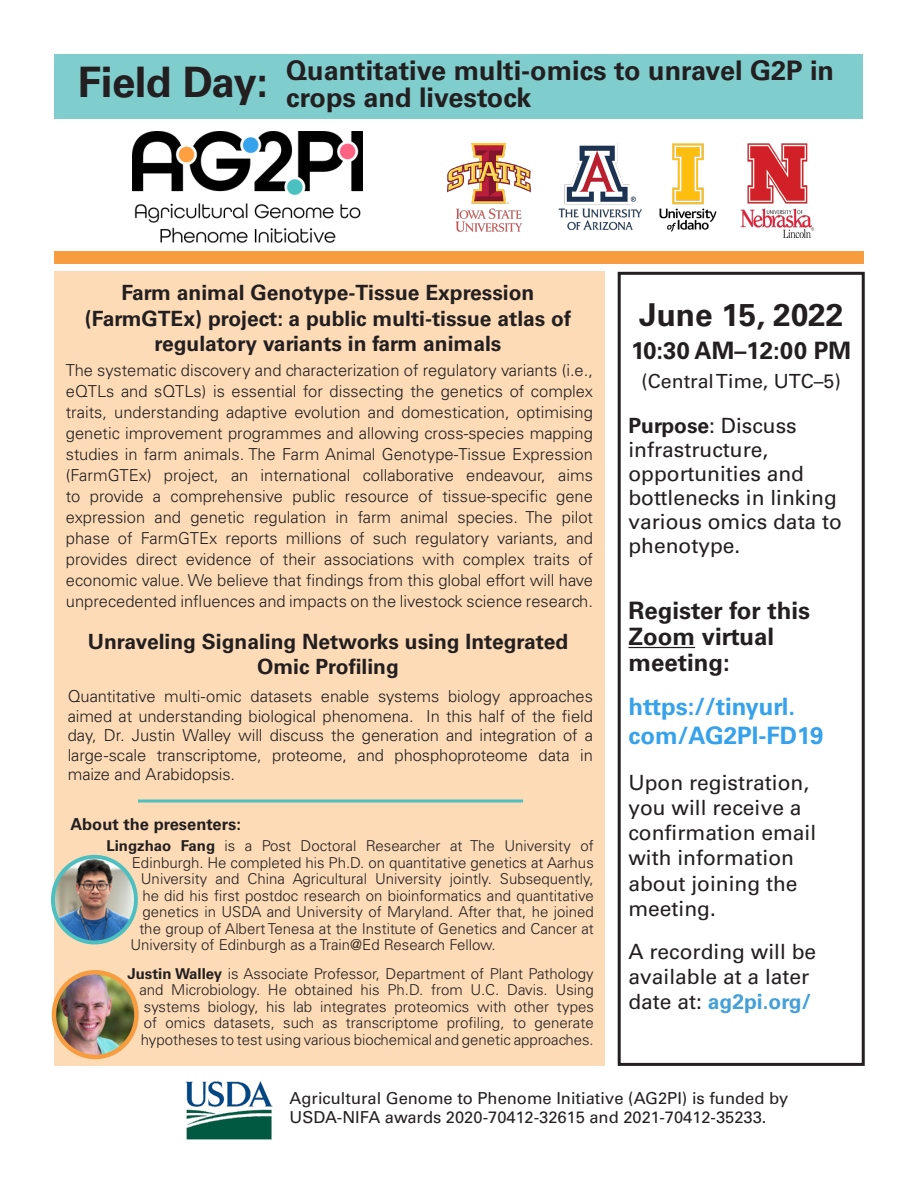
<style>
.page{position:relative;width:918px;height:1188px;background:#fff}
.page>*{position:absolute;margin:0;border:0;box-sizing:border-box;transform-origin:0 0}
.t1{font:700 42px "Univers LT Std";letter-spacing:-.01em;color:#231f20}
.t2{font:700 31.5px "Univers LT Std";color:#231f20}
.t3{font:700 27px/27px "Univers LT Std";color:#231f20}
.t4{font:700 24px/26px "Univers LT Std";color:#231f20}
.t5{font:700 24px/28.8px "Univers LT Std";color:#36a2eb}
.t6{font:21px/25.2px "Univers LT Std";color:#231f20}
.t7{font:700 21px/25.5px "Univers LT Std";color:#231f20;text-align:center}
.t8{font:19.5px "Univers LT Std";color:#231f20}
.t9{font:300 16.5px/21px "Univers LT Std";color:#231f20;text-align:justify}
.t10{font:16.5px/19.8px "Univers LT Std";color:#231f20}
.t11{font:700 16.5px "Univers LT Std";color:#231f20}
.t12{font:300 15px/16.5px "Univers LT Std";color:#231f20;text-align:right}
.s1{font-weight:700}
.s2{font-weight:700;color:#44a0d8}
</style>
<div class="page">
<div style="left:55px;top:54px;width:808px;height:65px;background:#80cdce"></div>
<div style="left:54px;top:272px;width:551px;height:794px;background:#fddbb7"></div>
<div style="left:54px;top:252px;width:810px;height:12px;background:#f89c40"></div>
<img style="left:133px;top:132px;width:229px;height:111px">
<div style="left:618px;top:272px;width:247px;height:794px;border:3px solid #231f20"></div>
<hr style="left:628px;top:647px;width:67px;height:1px;background:#231f20">
<img style="left:447px;top:143px;width:367px;height:95px">
<img style="left:186px;top:1081px;width:86px;height:59px">
<hr style="left:138px;top:800px;width:385px;height:2px;background:#4cc0c0">
<img style="left:53px;top:857px;width:83px;height:85px">
<div style="left:51px;top:855px;width:87px;height:89px;border:4px solid #4cc0c0;border-radius:50%"></div>
<img style="left:56px;top:972px;width:79px;height:85px">
<div style="left:52px;top:970px;width:87px;height:89px;border:4px solid #f89c40;border-radius:50%"></div>
<p class="t1" style="left:78px;top:58px;width:192px">Field Day:</p>
<p class="t3" style="left:286px;top:57px;width:549px">Quantitative multi-omics to unravel G2P in crops and livestock</p>
<p class="t7" style="left:85px;top:280px;width:488px">Farm animal Genotype-Tissue Expression (FarmGTEx) project: a public multi-tissue atlas of regulatory variants in farm animals</p>
<p class="t9" style="left:66px;top:360px;width:529px">The systematic discovery and characterization of regulatory variants (i.e., eQTLs and sQTLs) is essential for dissecting the genetics of complex traits, understanding adaptive evolution and domestication, optimising genetic improvement programmes and allowing cross-species mapping studies in farm animals. The Farm Animal Genotype-Tissue Expression (FarmGTEx) project, an international collaborative endeavour, aims to provide a comprehensive public resource of tissue-specific gene expression and genetic regulation in farm animal species. The pilot phase of FarmGTEx reports millions of such regulatory variants, and provides direct evidence of their associations with complex traits of economic value. We believe that findings from this global effort will have unprecedented influences and impacts on the livestock science research.</p>
<p class="t7" style="left:88px;top:629px;width:482px">Unraveling Signaling Networks using Integrated<br>Omic Profiling</p>
<p class="t9" style="left:68px;top:687px;width:527px;line-height:19.5px">Quantitative multi-omic datasets enable systems biology approaches aimed at understanding biological phenomena. In this half of the field day, Dr. Justin Walley will discuss the generation and integration of a large-scale transcriptome, proteome, and phosphoproteome data in maize and Arabidopsis.</p>
<p class="t11" style="left:70px;top:815px;width:172px">About the presenters:</p>
<p class="t12" style="left:106px;top:837px;width:489px"><span class="s1">Lingzhao Fang</span> is a Post Doctoral Researcher at The University of</p>
<p class="t12" style="left:132px;top:854px;width:464px">Edinburgh. He completed his Ph.D. on quantitative genetics at Aarhus</p>
<p class="t12" style="left:141px;top:870px;width:454px">University and China Agricultural University jointly. Subsequently,</p>
<p class="t12" style="left:142px;top:887px;width:453px">he did his first postdoc research on bioinformatics and quantitative</p>
<p class="t12" style="left:142px;top:903px;width:453px">genetics in USDA and University of Maryland. After that, he joined</p>
<p class="t12" style="left:139px;top:920px;width:456px">the group of Albert Tenesa at the Institute of Genetics and Cancer at</p>
<p class="t12" style="left:130px;top:936px;width:367px">University of Edinburgh as a Train@Ed Research Fellow.</p>
<p class="t12" style="left:127px;top:965px;width:468px"><span class="s1">Justin Walley</span> is Associate Professor, Department of Plant Pathology and Microbiology. He obtained his Ph.D. from U.C. Davis. Using systems biology, his lab integrates proteomics with other types of omics datasets, such as transcriptome profiling, to generate hypotheses to test using various biochemical and genetic approaches.</p>
<p class="t2" style="left:639px;top:296px;width:206px">June 15, 2022</p>
<p class="t4" style="left:631px;top:338px;width:221px">10:30 AM–12:00 PM</p>
<p class="t8" style="left:641px;top:369px;width:201px">(Central Time, UTC–5)</p>
<p class="t6" style="left:628px;top:413px;width:215px;line-height:24px"><span class="s1">Purpose</span>: Discuss infrastructure, opportunities and bottlenecks in linking various omics data to phenotype.</p>
<p class="t4" style="left:628px;top:598px;width:183px">Register for this<br>Zoom virtual meeting:</p>
<p class="t5" style="left:628px;top:692px;width:197px">https://tinyurl. com/AG2PI-FD19</p>
<p class="t6" style="left:628px;top:770px;width:189px">Upon registration, you will receive a confirmation email with information about joining the meeting.</p>
<p class="t6" style="left:628px;top:939px;width:189px">A recording will be available at a later date at: <span class="s2">ag2pi.org/</span></p>
<p class="t10" style="left:290px;top:1088px;width:500px">Agricultural Genome to Phenome Initiative (AG2PI) is funded by<br>USDA-NIFA awards 2020-70412-32615 and 2021-70412-35233.</p>
</div>
